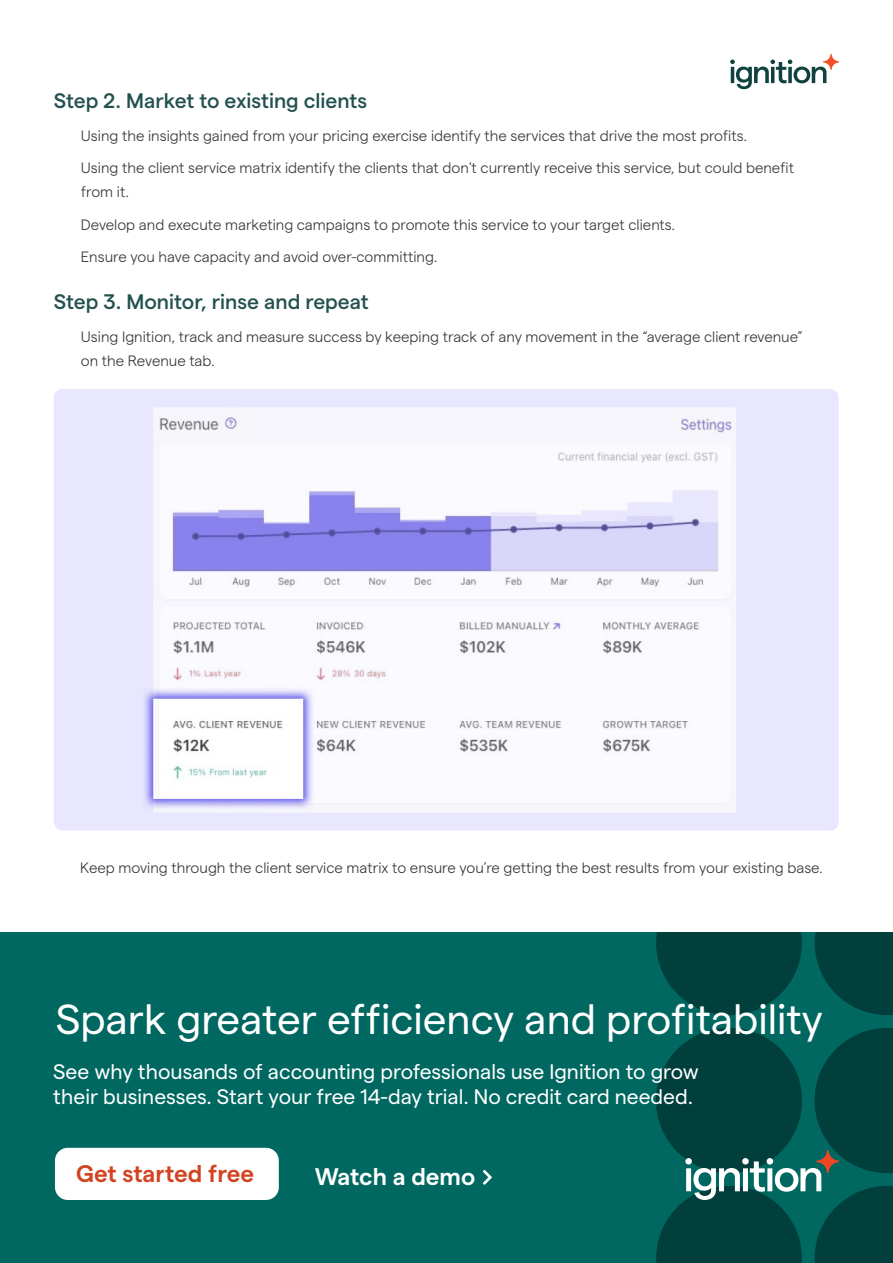
<style>
.page{position:relative;width:893px;height:1263px;background:#fff}
.page>*{position:absolute;margin:0;border:0;box-sizing:border-box;transform-origin:0 0}
.t1{font:42px "Matter";color:#fff}
.t2{font:600 24px "Matter";color:#d24322}
.t3{font:600 24px "Matter";color:#fff}
.t4{font:21px/25.2px "Matter";color:#fff}
.t5{font:500 21px "Matter";color:#23514f}
.t6{font:300 15px/32.5px "Matter";color:#383839}
</style>
<div class="page">
<svg style="left:730px;top:54px;width:109px;height:35px"></svg>
<div style="left:0;top:868px;width:893px;height:395px;background:#006860"></div>
<svg style="left:815px;top:932px;width:78px;height:83px"></svg>
<div style="left:656px;top:871px;width:146px;height:144px;background:#003f3c;border-radius:50%"></div>
<div style="left:55px;top:1148px;width:224px;height:52px;background:#fff;border-radius:13px"></div>
<svg style="left:483px;top:1170px;width:9px;height:15px"></svg>
<svg style="left:656px;top:1028px;width:237px;height:235px"></svg>
<div style="left:0;top:830px;width:893px;height:102px;background:#fff"></div>
<img style="left:54px;top:389px;width:785px;height:441px">
<h3 class="t5" style="left:54px;top:85px;width:315px">Step 2. Market to existing clients</h3>
<p class="t6" style="left:81px;top:118px;width:715px">Using the insights gained from your pricing exercise identify the services that drive the most profits.<br>Using the client service matrix identify the clients that don't currently receive this service, but could benefit</p>
<p class="t6" style="left:81px;top:174px;width:596px">from it.<br>Develop and execute marketing campaigns to promote this service to your target clients.<br>Ensure you have capacity and avoid over-committing.</p>
<h3 class="t5" style="left:54px;top:286px;width:316px">Step 3. Monitor, rinse and repeat</h3>
<p class="t6" style="left:81px;top:323px;width:723px;line-height:24px">Using Ignition, track and measure success by keeping track of any movement in the “average client revenue” on the Revenue tab.</p>
<p class="t6" style="left:80px;top:850px;width:744px">Keep moving through the client service matrix to ensure you’re getting the best results from your existing base.</p>
<h1 class="t1" style="left:56px;top:989px;width:768px">Spark greater efficiency and profitability</h1>
<h3 class="t4" style="left:53px;top:1057px;width:647px">See why thousands of accounting professionals use Ignition to grow their businesses. Start your free 14-day trial. No credit card needed.</h3>
<h2 class="t2" style="left:76px;top:1156px;width:180px">Get started free</h2>
<h2 class="t3" style="left:315px;top:1158px;width:162px">Watch a demo</h2>
</div>
